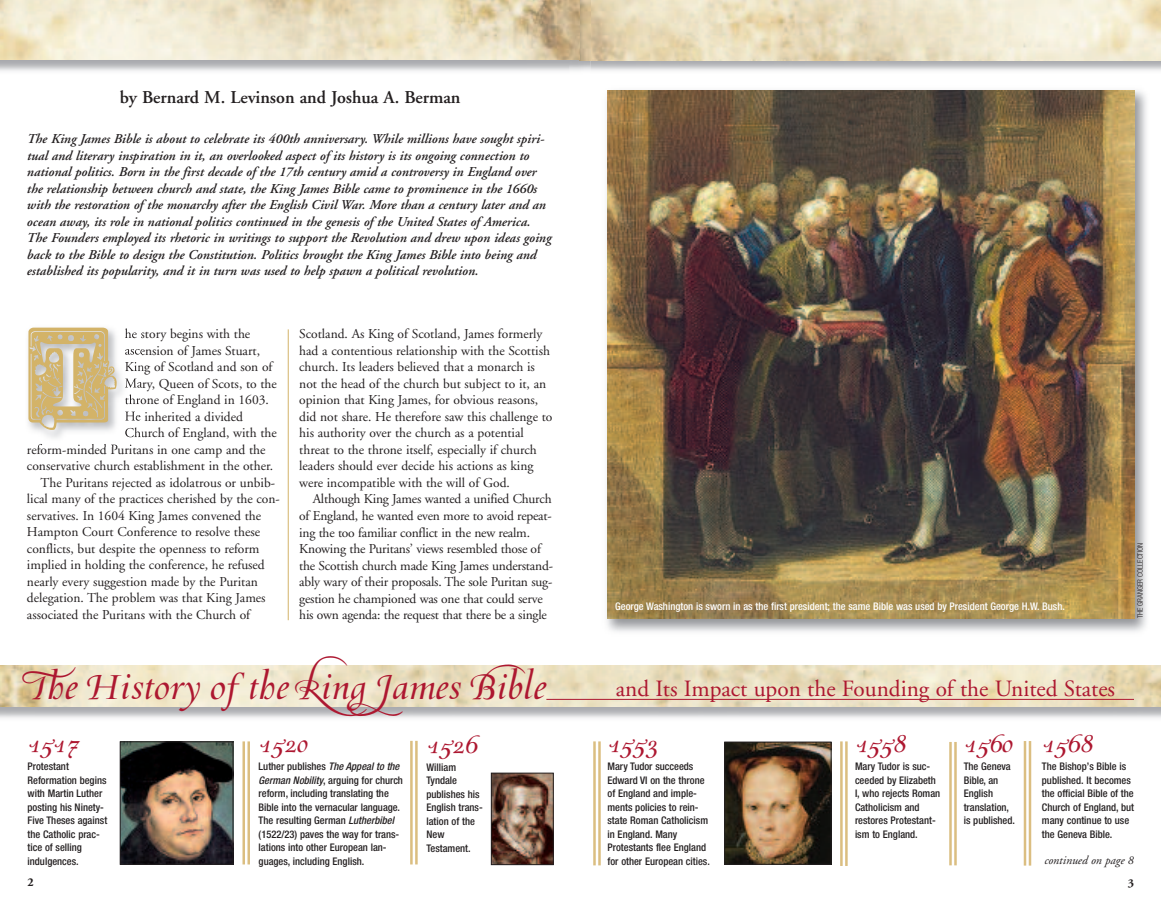
<style>
.page{position:relative;width:1161px;height:905px;background:#fff}
.page>*{position:absolute;margin:0;border:0;box-sizing:border-box;transform-origin:0 0}
.t1{font:108px "Square Caps";color:#d3b368}
.t2{font:42px "Incognito Oriens";color:#ad1730}
.t3{font:30px "Incognito Oriens";color:#ad1730}
.t4{font:23.25px "Adobe Garamond";color:#ad1730}
.t5{font:600 18px "Adobe Garamond";color:#231f20}
.t6{font:13.5px/16.5px "Adobe Garamond";color:#231f20}
.t7{font:italic 600 13.5px/16.5px "Adobe Garamond";color:#231f20}
.t8{font:italic 12px "Adobe Garamond";color:#231f20}
.t9{font:700 12px "Adobe Garamond";color:#231f20}
.t10{font:500 condensed 10.5px/13.5px "Helvetica Neue";color:#231f20}
.t11{font:500 condensed 10.5px "Helvetica Neue";color:#fff}
.t12{font:300 condensed 7.5px "Helvetica Neue";color:#231f20}
.s1{font-style:italic}
</style>
<div class="page">
<img style="left:0;top:665px;width:1161px;height:41px">
<img style="left:122px;top:743px;width:109px;height:119px">
<div style="left:120px;top:741px;width:113px;height:123px;border:1px solid #231f20"></div>
<img style="left:493px;top:774px;width:59px;height:88px">
<div style="left:491px;top:772px;width:63px;height:92px;border:1px solid #231f20"></div>
<img style="left:0;top:0;width:590px;height:60px">
<hr style="left:247px;top:741px;width:3px;height:123px;background:#dbbe81">
<hr style="left:242px;top:741px;width:3px;height:123px;background:#dbbe81">
<hr style="left:415px;top:740px;width:3px;height:124px;background:#dbbe81">
<hr style="left:410px;top:740px;width:3px;height:124px;background:#dbbe81">
<hr style="left:598px;top:741px;width:3px;height:124px;background:#dbbe81">
<hr style="left:593px;top:741px;width:3px;height:124px;background:#dbbe81">
<hr style="left:845px;top:741px;width:3px;height:124px;background:#dbbe81">
<hr style="left:840px;top:741px;width:3px;height:124px;background:#dbbe81">
<hr style="left:954px;top:742px;width:3px;height:123px;background:#dbbe81">
<hr style="left:949px;top:742px;width:3px;height:123px;background:#dbbe81">
<hr style="left:1029px;top:741px;width:2px;height:124px;background:#dbbe81">
<hr style="left:1024px;top:741px;width:2px;height:124px;background:#dbbe81">
<img style="left:28px;top:328px;width:113px;height:118px">
<img style="left:125px;top:328px;width:17px;height:11px">
<img style="left:125px;top:348px;width:17px;height:7px">
<img style="left:125px;top:362px;width:17px;height:10px">
<img style="left:125px;top:378px;width:17px;height:11px">
<img style="left:125px;top:394px;width:17px;height:10px">
<img style="left:125px;top:411px;width:16px;height:10px">
<img style="left:125px;top:427px;width:17px;height:10px">
<img style="left:37px;top:444px;width:29px;height:2px">
<hr style="left:288px;top:329px;width:1px;height:291px;background:#d3b368">
<hr style="left:546px;top:699px;width:588px;height:1px;background:#ad1730">
<img style="left:606px;top:90px;width:541px;height:542px">
<img style="left:608px;top:90px;width:526px;height:528px">
<img style="left:726px;top:743px;width:103px;height:119px">
<div style="left:724px;top:741px;width:107px;height:123px;border:1px solid #231f20"></div>
<h3 class="t5" style="left:120px;top:90px;width:342px">by Bernard M. Levinson and Joshua A. Berman</h3>
<p class="t7" style="left:27px;top:132px;width:526px">The King James Bible is about to celebrate its 400th anniversary. While millions have sought spiri&shy;tual and literary inspiration in it, an overlooked aspect of its history is its ongoing connection to national politics. Born in the first decade of the 17th century amid a controversy in England over the relationship between church and state, the King James Bible came to prominence in the 1660s with the restoration of the monarchy after the English Civil War. More than a century later and an ocean away, its role in national politics continued in the genesis of the United States of America.<br>The Founders employed its rhetoric in writings to support the Revolution and drew upon ideas going back to the Bible to design the Constitution. Politics brought the King James Bible into being and established its popularity, and it in turn was used to help spawn a political revolution.</p>
<h1 class="t1" style="left:27px;top:324px;width:94px">T</h1>
<p class="t6" style="left:299px;top:327px;width:255px">Scotland. As King of Scotland, James formerly had a contentious relationship with the Scottish church. Its leaders believed that a monarch is not the head of the church but subject to it, an opinion that King James, for obvious reasons, did not share. He therefore saw this challenge to his authority over the church as a potential threat to the throne itself, especially if church leaders should ever decide his actions as king were incompatible with the will of God.</p>
<p class="t6" style="left:299px;top:492px;width:255px;text-indent:14px">Although King James wanted a unified Church of England, he wanted even more to avoid repeat&shy;ing the too familiar conflict in the new realm.<br>Knowing the Puritans’ views resembled those of the Scottish church made King James understand&shy;ably wary of their proposals. The sole Puritan sug&shy;gestion he championed was one that could serve his own agenda: the request that there be a single</p>
<p class="t6" style="left:125px;top:326px;width:127px">he story begins with the</p>
<p class="t6" style="left:125px;top:343px;width:137px">ascension of James Stuart,</p>
<p class="t6" style="left:125px;top:359px;width:149px">King of Scotland and son of</p>
<p class="t6" style="left:125px;top:376px;width:154px">Mary, Queen of Scots, to the</p>
<p class="t6" style="left:125px;top:392px;width:146px">throne of England in 1603.</p>
<p class="t6" style="left:125px;top:409px;width:120px">He inherited a divided</p>
<p class="t6" style="left:125px;top:425px;width:154px">Church of England, with the</p>
<p class="t6" style="left:27px;top:442px;width:240px">reform-minded Puritans in one camp and the</p>
<p class="t6" style="left:27px;top:458px;width:248px">conservative church establishment in the other.</p>
<p class="t6" style="left:40px;top:475px;width:236px">The Puritans rejected as idolatrous or unbib-</p>
<p class="t6" style="left:27px;top:491px;width:254px">lical many of the practices cherished by the con-</p>
<p class="t6" style="left:27px;top:508px;width:236px">servatives. In 1604 King James convened the</p>
<p class="t6" style="left:27px;top:524px;width:235px">Hampton Court Conference to resolve these</p>
<p class="t6" style="left:27px;top:541px;width:234px">conflicts, but despite the openness to reform</p>
<p class="t6" style="left:27px;top:557px;width:239px">implied in holding the conference, he refused</p>
<p class="t6" style="left:27px;top:574px;width:232px">nearly every suggestion made by the Puritan</p>
<p class="t6" style="left:27px;top:590px;width:240px">delegation. The problem was that King James</p>
<p class="t6" style="left:27px;top:607px;width:225px">associated the Puritans with the Church of</p>
<h2 class="t2" style="left:27px;top:660px;width:520px">The History of the King James Bible</h2>
<h3 class="t3" style="left:28px;top:724px;width:52px">1517</h3>
<p class="t10" style="left:28px;top:760px;width:81px">Protestant<br>Reformation begins with Martin Luther posting his Ninety-<br>Five Theses against the Catholic prac&shy;tice of selling indulgences.</p>
<p class="t9" style="left:28px;top:876px;width:8px">2</p>
<h3 class="t3" style="left:259px;top:724px;width:50px">152o</h3>
<p class="t10" style="left:259px;top:760px;width:146px">Luther publishes <span class="s1">TheAppealtothe GermanNobility</span>, arguing for church reform, including translating the Bible into the vernacular language.<br>The resulting German <span class="s1">Lutherbibel </span>(1522/23) paves the way for trans&shy;lations into other European lan&shy;guages, including English.</p>
<h3 class="t3" style="left:426px;top:725px;width:52px">1526</h3>
<p class="t10" style="left:426px;top:761px;width:58px">William<br>Tyndale publishes his<br>English trans&shy;lation of the<br>New<br>Testament.</p>
<p class="t11" style="left:615px;top:602px;width:451px">George Washington is sworn in as the first president; the same Bible was used by President George H.W. Bush.</p>
<p class="t12" style="left:1138px;top:618px;width:77px;rotate:-90deg">THE GRANGER COLLECTION</p>
<h3 class="t4" style="left:616px;top:679px;width:501px">and Its Impact upon the Founding of the United States</h3>
<h3 class="t3" style="left:608px;top:724px;width:52px">1553</h3>
<p class="t10" style="left:607px;top:760px;width:104px">Mary Tudor succeeds<br>Edward VI on the throne of England and imple&shy;ments policies to rein&shy;state Roman Catholicism in England. Many<br>Protestants flee England for other European cities.</p>
<h3 class="t3" style="left:855px;top:724px;width:52px">1558</h3>
<p class="t10" style="left:855px;top:760px;width:87px">Mary Tudor is suc&shy;ceeded by Elizabeth<br>I, who rejects Roman<br>Catholicism and restores Protestant&shy;ism to England.</p>
<h3 class="t3" style="left:964px;top:724px;width:50px">156o</h3>
<p class="t10" style="left:964px;top:760px;width:53px">The Geneva<br>Bible, an<br>English translation, is published.</p>
<h3 class="t3" style="left:1042px;top:724px;width:52px">1568</h3>
<p class="t10" style="left:1042px;top:760px;width:94px">The Bishop’s Bible is published. It becomes the official Bible of the<br>Church of England, but many continue to use the Geneva Bible.</p>
<p class="t8" style="left:1044px;top:855px;width:91px">continued on page 8</p>
<p class="t9" style="left:1128px;top:878px;width:8px">3</p>
</div>
